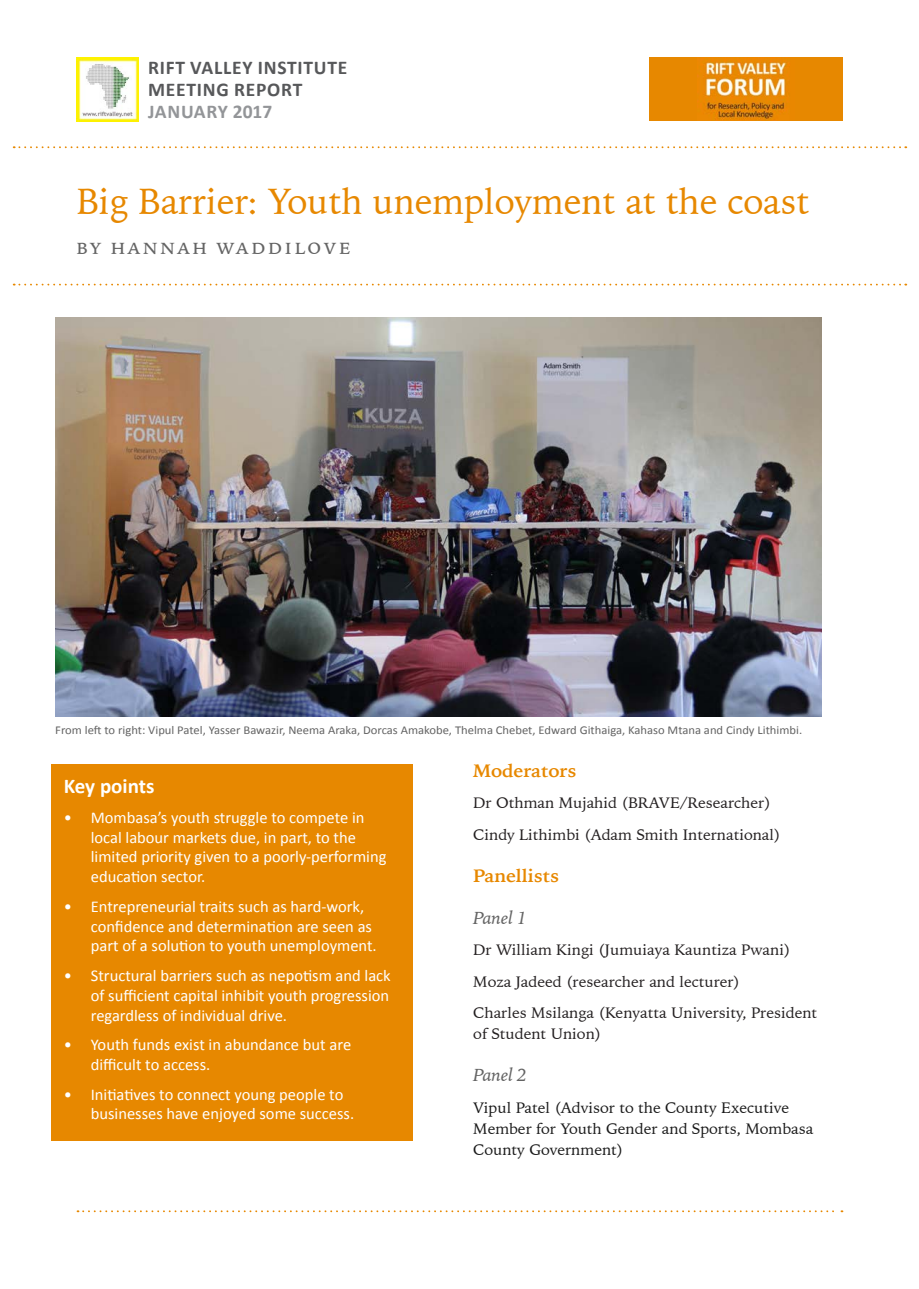
<style>
.page{position:relative;width:919px;height:1289px;background:#fff}
.page>*{position:absolute;margin:0;border:0;box-sizing:border-box;transform-origin:0 0}
.t1{font:36px "Iowan Old Style BT Pro";color:#e78800}
.t2{font:21.75px "Iowan Old Style BT Pro";letter-spacing:.05em;color:#646464}
.Key_Points_heading{font:700 21px "Calibri";color:#fff}
.t3{font:700 19.5px/22.2px "Calibri";letter-spacing:.04em;color:#57585a}
.t4{font:700 19.5px "Calibri";letter-spacing:.015em;color:#939598}
.subhead_1{font:700 18px "Iowan Old Style";letter-spacing:-.005em;color:#e78800;scale:1.05 1}
.subhead_2{font:italic 18px "Iowan Old Style BT Pro";letter-spacing:-.005em;color:#646464;scale:1.05 1}
.t5{font:16.5px/19.8px "Calibri";color:#fff}
.body_text{font:15px/21px "Iowan Old Style BT Pro";color:#231f20;scale:1.05 1}
.body_text-2{font:15px/21px "Iowan Old Style BT Pro";color:#1a1a1a;scale:1.05 1}
.t6{font:12px "Calibri";color:#646464;scale:1.05 1}
</style>
<div class="page">
<svg style="left:14px;top:284px;width:892px;height:1px"></svg>
<svg style="left:14px;top:146px;width:892px;height:2px"></svg>
<img style="left:77px;top:58px;width:61px;height:64px">
<svg style="left:77px;top:1210px;width:765px;height:2px"></svg>
<div style="left:648px;top:58px;width:194px;height:63px;background:#e78800"></div>
<img style="left:697px;top:58px;width:93px;height:63px">
<div style="left:51px;top:764px;width:361px;height:376px;background:#e78800"></div>
<img style="left:55px;top:318px;width:766px;height:398px">
<p class="t3" style="left:148px;top:56px;width:201px">RIFT VALLEY INSTITUTE<br>MEETING REPORT</p>
<p class="t4" style="left:148px;top:99px;width:126px">JANUARY 2017</p>
<h1 class="t1" style="left:77px;top:177px;width:734px">Big Barrier: Youth unemployment at the coast</h1>
<h2 class="t2" style="left:75px;top:232px;width:277px">BY HANNAH WADDILOVE</h2>
<p class="t6" style="left:55px;top:722px;width:712px">From left to right: Vipul Patel, Yasser Bawazir, Neema Araka, Dorcas Amakobe, Thelma Chebet, Edward Githaiga, Kahaso Mtana and Cindy Lithimbi.</p>
<p class="Key_Points_heading" style="left:64px;top:772px;width:92px">Key points</p>
<p class="t5" style="left:91px;top:807px;width:297px;text-indent:-27px">• Mombasa’s youth struggle to compete in local labour markets due, in part, to the limited priority given to a poorly-performing education sector.</p>
<p class="t5" style="left:91px;top:896px;width:287px;text-indent:-27px">• Entrepreneurial traits such as hard-work, confidence and determination are seen as part of a solution to youth unemployment.</p>
<p class="t5" style="left:91px;top:965px;width:301px;text-align:justify;text-indent:-27px">• Structural barriers such as nepotism and lack of sufficient capital inhibit youth progression regardless of individual drive.</p>
<p class="t5" style="left:91px;top:1034px;width:262px;text-indent:-27px">• Youth funds exist in abundance but are difficult to access.</p>
<p class="t5" style="left:91px;top:1084px;width:265px;text-indent:-27px">• Initiatives to connect young people to businesses have enjoyed some success.</p>
<p class="subhead_1" style="left:473px;top:754px;width:100px">Moderators</p>
<p class="body_text" style="left:473px;top:792px;width:285px">Dr Othman Mujahid (BRAVE/Researcher)</p>
<p class="body_text" style="left:473px;top:823px;width:294px">Cindy Lithimbi (Adam Smith International)</p>
<p class="subhead_1" style="left:473px;top:859px;width:83px">Panellists</p>
<p class="subhead_2" style="left:473px;top:905px;width:53px">Panel 1</p>
<p class="body_text" style="left:473px;top:939px;width:304px">Dr William Kingi (Jumuiaya Kauntiza Pwani)</p>
<p class="body_text" style="left:473px;top:970px;width:256px">Moza Jadeed (researcher and lecturer)</p>
<p class="body_text" style="left:473px;top:1002px;width:329px">Charles Msilanga (Kenyatta University, President of Student Union)</p>
<p class="subhead_2" style="left:473px;top:1062px;width:53px">Panel 2</p>
<p class="body_text-2" style="left:473px;top:1096px;width:325px">Vipul Patel (Advisor to the County Executive<br>Member for Youth Gender and Sports, Mombasa<br>County Government)</p>
</div>
